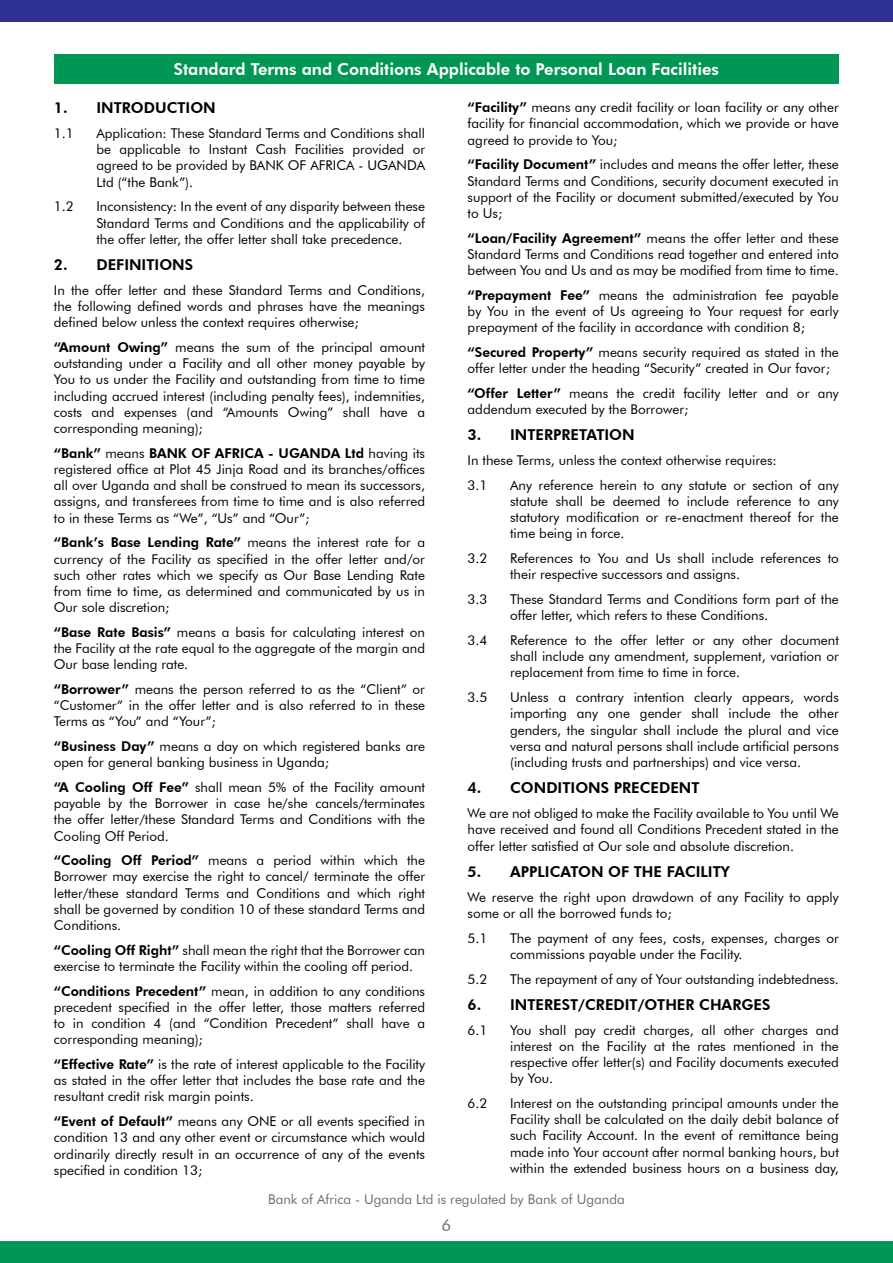
<style>
.page{position:relative;width:893px;height:1263px;background:#fff}
.page>*{position:absolute;margin:0;border:0;box-sizing:border-box;transform-origin:0 0}
.t1{font:800 16.5px "Futura BT";color:#fff}
.t2{font:16.5px "Futura BT";color:#6d6e71}
.t3{font:800 15px "Futura BT";color:#000}
.t4{font:13.5px/16.2px "Futura BT";color:#000;text-align:justify}
.t5{font:13.5px "Futura BT";color:#6d6e71}
.s1{font-weight:800}
</style>
<div class="page">
<div style="left:0;top:0;width:893px;height:21px;background:#2e3092"></div>
<div style="left:0;top:1242px;width:893px;height:21px;background:#009654"></div>
<div style="left:54px;top:54px;width:785px;height:30px;background:#009654"></div>
<p class="t1" style="left:174px;top:59px;width:547px">Standard Terms and Conditions Applicable to Personal Loan Facilities</p>
<p class="t4" style="left:468px;top:99px;width:373px"><span class="s1">“Facility”</span> means any credit facility or loan facility or any other facility for financial accommodation, which we provide or have agreed to provide to You;</p>
<p class="t4" style="left:468px;top:156px;width:373px"><span class="s1">“Facility Document”</span> includes and means the offer letter, these Standard Terms and Conditions, security document executed in support of the Facility or document submitted/executed by You to Us;</p>
<p class="t4" style="left:468px;top:230px;width:373px"><span class="s1">“Loan/Facility Agreement”</span> means the offer letter and these Standard Terms and Conditions read together and entered into between You and Us and as may be modified from time to time.</p>
<p class="t4" style="left:468px;top:287px;width:373px"><span class="s1">“Prepayment Fee”</span> means the administration fee payable by You in the event of Us agreeing to Your request for early prepayment of the facility in accordance with condition 8;</p>
<p class="t4" style="left:468px;top:344px;width:373px"><span class="s1">“Secured Property”</span> means security required as stated in the offer letter under the heading “Security” created in Our favor;</p>
<p class="t4" style="left:468px;top:385px;width:373px"><span class="s1">“Offer Letter”</span> means the credit facility letter and or any addendum executed by the Borrower;</p>
<p class="t3" style="left:468px;top:426px;width:169px">3. INTERPRETATION</p>
<p class="t4" style="left:468px;top:448px;width:311px;line-height:24.8px">In these Terms, unless the context otherwise requires:<br>3.1</p>
<p class="t3" style="left:54px;top:99px;width:163px">1. INTRODUCTION</p>
<p class="t4" style="left:54px;top:125px;width:21px">1.1</p>
<p class="t4" style="left:96px;top:125px;width:330px">Application: These Standard Terms and Conditions shall be applicable to Instant Cash Facilities provided or agreed to be provided by BANK OF AFRICA - UGANDA Ltd (“the Bank”).</p>
<p class="t4" style="left:54px;top:198px;width:21px">1.2</p>
<p class="t4" style="left:96px;top:198px;width:330px">Inconsistency: In the event of any disparity between these Standard Terms and Conditions and the applicability of the offer letter, the offer letter shall take precedence.</p>
<p class="t3" style="left:54px;top:256px;width:141px">2. DEFINITIONS</p>
<p class="t4" style="left:54px;top:282px;width:373px">In the offer letter and these Standard Terms and Conditions, the following defined words and phrases have the meanings defined below unless the context requires otherwise;</p>
<p class="t4" style="left:54px;top:339px;width:373px"><span class="s1">“Amount Owing”</span> means the sum of the principal amount outstanding under a Facility and all other money payable by You to us under the Facility and outstanding from time to time including accrued interest (including penalty fees), indemnities, costs and expenses (and “Amounts Owing” shall have a corresponding meaning);</p>
<p class="t4" style="left:54px;top:445px;width:373px"><span class="s1">“Bank”</span> means <span class="s1">BANK OF AFRICA - UGANDA Ltd</span> having its registered office at Plot 45 Jinja Road and its branches/offices all over Uganda and shall be construed to mean its successors, assigns, and transferees from time to time and is also referred to in these Terms as “We”, “Us” and “Our”;</p>
<p class="t4" style="left:54px;top:534px;width:373px"><span class="s1">“Bank’s Base Lending Rate”</span> means the interest rate for a currency of the Facility as specified in the offer letter and/or such other rates which we specify as Our Base Lending Rate from time to time, as determined and communicated by us in Our sole discretion;</p>
<p class="t4" style="left:54px;top:624px;width:373px"><span class="s1">“Base Rate Basis”</span> means a basis for calculating interest on the Facility at the rate equal to the aggregate of the margin and Our base lending rate.</p>
<p class="t4" style="left:54px;top:681px;width:373px"><span class="s1">“Borrower”</span> means the person referred to as the “Client” or “Customer” in the offer letter and is also referred to in these Terms as “You” and “Your”;</p>
<p class="t4" style="left:54px;top:738px;width:373px"><span class="s1">“Business Day”</span> means a day on which registered banks are open for general banking business in Uganda;</p>
<p class="t4" style="left:54px;top:779px;width:373px"><span class="s1">“A Cooling Off Fee”</span> shall mean 5% of the Facility amount payable by the Borrower in case he/she cancels/terminates the offer letter/these Standard Terms and Conditions with the Cooling Off Period.</p>
<p class="t4" style="left:54px;top:852px;width:373px"><span class="s1">“Cooling Off Period”</span> means a period within which the Borrower may exercise the right to cancel/ terminate the offer letter/these standard Terms and Conditions and which right shall be governed by condition 10 of these standard Terms and Conditions.</p>
<p class="t4" style="left:54px;top:942px;width:373px"><span class="s1">“Cooling Off Right”</span> shall mean the right that the Borrower can exercise to terminate the Facility within the cooling off period.</p>
<p class="t4" style="left:54px;top:983px;width:373px"><span class="s1">“Conditions Precedent”</span> mean, in addition to any conditions precedent specified in the offer letter, those matters referred to in condition 4 (and “Condition Precedent” shall have a corresponding meaning);</p>
<p class="t4" style="left:54px;top:1056px;width:373px"><span class="s1">“Effective Rate”</span> is the rate of interest applicable to the Facility as stated in the offer letter that includes the base rate and the resultant credit risk margin points.</p>
<p class="t4" style="left:54px;top:1113px;width:373px"><span class="s1">“Event of Default”</span> means any ONE or all events specified in condition 13 and any other event or circumstance which would ordinarily directly result in an occurrence of any of the events specified in condition 13;</p>
<p class="t4" style="left:510px;top:477px;width:330px">Any reference herein to any statute or section of any statute shall be deemed to include reference to any statutory modification or re-enactment thereof for the time being in force.</p>
<p class="t4" style="left:468px;top:550px;width:21px">3.2</p>
<p class="t4" style="left:510px;top:550px;width:330px">References to You and Us shall include references to their respective successors and assigns.</p>
<p class="t4" style="left:468px;top:591px;width:21px">3.3</p>
<p class="t4" style="left:510px;top:591px;width:330px">These Standard Terms and Conditions form part of the offer letter, which refers to these Conditions.</p>
<p class="t4" style="left:468px;top:632px;width:21px">3.4</p>
<p class="t4" style="left:510px;top:632px;width:330px">Reference to the offer letter or any other document shall include any amendment, supplement, variation or replacement from time to time in force.</p>
<p class="t4" style="left:468px;top:689px;width:21px">3.5</p>
<p class="t4" style="left:510px;top:689px;width:330px">Unless a contrary intention clearly appears, words importing any one gender shall include the other genders, the singular shall include the plural and vice versa and natural persons shall include artificial persons (including trusts and partnerships) and vice versa.</p>
<p class="t3" style="left:468px;top:779px;width:233px">4. CONDITIONS PRECEDENT</p>
<p class="t4" style="left:468px;top:805px;width:373px">We are not obliged to make the Facility available to You until We have received and found all Conditions Precedent stated in the offer letter satisfied at Our sole and absolute discretion.</p>
<p class="t3" style="left:468px;top:862px;width:264px">5. APPLICATON OF THE FACILITY</p>
<p class="t4" style="left:468px;top:889px;width:373px">We reserve the right upon drawdown of any Facility to apply some or all the borrowed funds to;</p>
<p class="t4" style="left:468px;top:930px;width:21px">5.1</p>
<p class="t4" style="left:510px;top:930px;width:330px">The payment of any fees, costs, expenses, charges or commissions payable under the Facility.</p>
<p class="t4" style="left:468px;top:970px;width:21px">5.2</p>
<p class="t4" style="left:510px;top:970px;width:330px">The repayment of any of Your outstanding indebtedness.</p>
<p class="t3" style="left:468px;top:995px;width:304px">6. INTEREST/CREDIT/OTHER CHARGES</p>
<p class="t4" style="left:468px;top:1022px;width:21px">6.1</p>
<p class="t4" style="left:510px;top:1022px;width:330px">You shall pay credit charges, all other charges and interest on the Facility at the rates mentioned in the respective offer letter(s) and Facility documents executed by You.</p>
<p class="t4" style="left:468px;top:1095px;width:21px">6.2</p>
<p class="t4" style="left:510px;top:1095px;width:330px">Interest on the outstanding principal amounts under the Facility shall be calculated on the daily debit balance of such Facility Account. In the event of remittance being made into Your account after normal banking hours, but within the extended business hours on a business day,</p>
<p class="t5" style="left:268px;top:1191px;width:358px">Bank of Africa - Uganda Ltd is regulated by Bank of Uganda</p>
<p class="t2" style="left:442px;top:1215px;width:11px">6</p>
</div>
